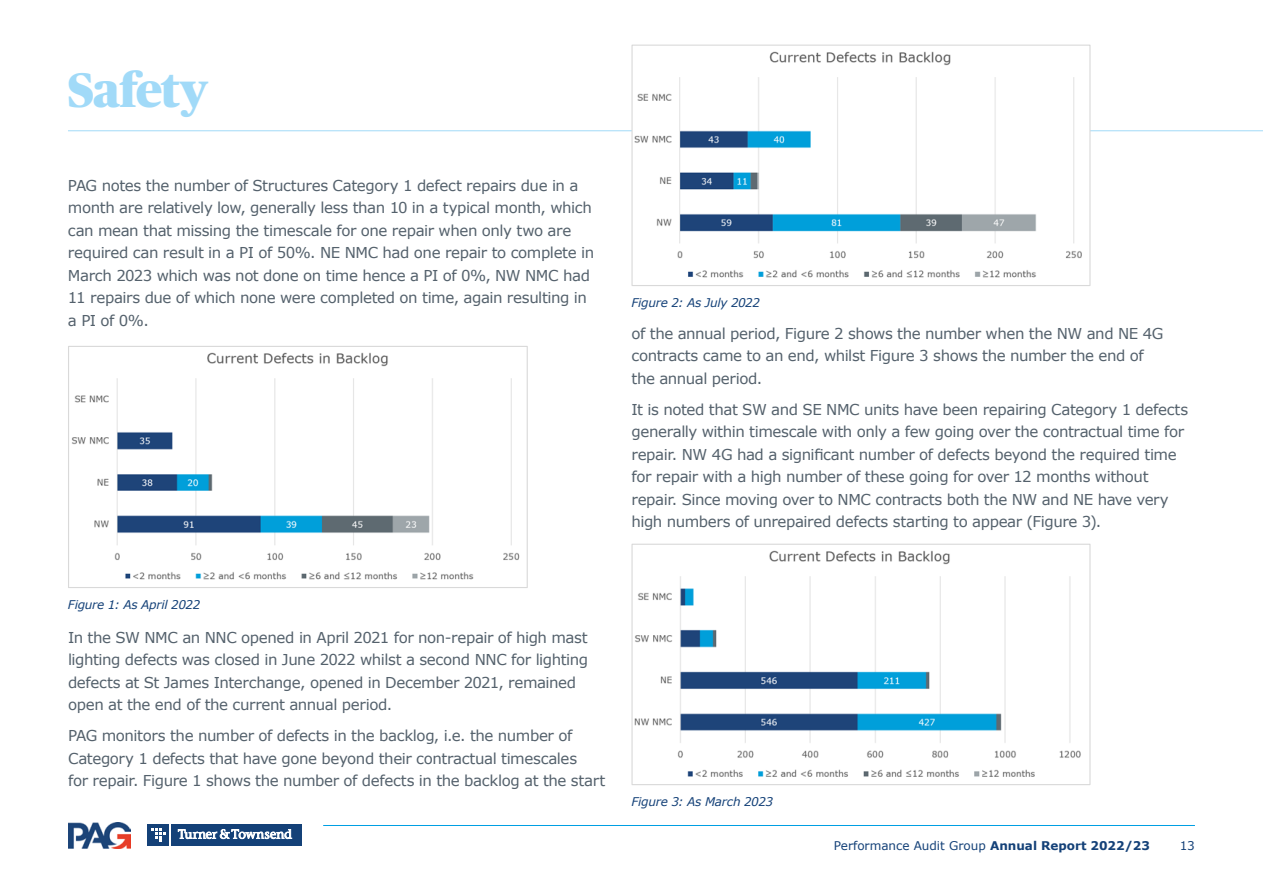
<style>
.page{position:relative;width:1263px;height:893px;background:#fff}
.page>*{position:absolute;margin:0;border:0;box-sizing:border-box;transform-origin:0 0}
.t1{font:900 48.3px "Publico Headline";letter-spacing:-.015em;color:#a1daf8}
.t2{font:15px/22.5px "Verdana";letter-spacing:-.025em;color:#54616c}
.t3{font:italic 12px "Verdana";letter-spacing:-.02em;color:#144178}
.t4{font:12px "Verdana";color:#144178}
.s1{font-weight:700}
</style>
<div class="page">
<hr style="left:323px;top:825px;width:872px;height:1px;background:#009fe3">
<div style="left:147px;top:824px;width:22px;height:22px;background:#144178"></div>
<svg style="left:152px;top:829px;width:13px;height:13px"></svg>
<div style="left:171px;top:824px;width:131px;height:22px;background:#144178"></div>
<svg style="left:178px;top:829px;width:114px;height:10px"></svg>
<img style="left:68px;top:822px;width:62px;height:27px">
<hr style="left:68px;top:130px;width:1195px;height:1px;background:#a1daf8">
<img style="left:72px;top:352px;width:448px;height:228px">
<div style="left:68px;top:346px;width:460px;height:242px;border:1px solid #d9d9d9"></div>
<img style="left:633px;top:51px;width:455px;height:227px">
<div style="left:631px;top:45px;width:459px;height:241px;border:1px solid #d9d9d9"></div>
<img style="left:634px;top:550px;width:447px;height:227px">
<div style="left:631px;top:544px;width:459px;height:241px;border:1px solid #d9d9d9"></div>
<h1 class="t1" style="left:68px;top:55px;width:142px">Safety</h1>
<p class="t2" style="left:68px;top:174px;width:528px">PAG notes the number of Structures Category 1 defect repairs due in a month are relatively low, generally less than 10 in a typical month, which can mean that missing the timescale for one repair when only two are required can result in a PI of 50%. NE NMC had one repair to complete in March 2023 which was not done on time hence a PI of 0%, NW NMC had 11 repairs due of which none were completed on time, again resulting in a PI of 0%.</p>
<p class="t3" style="left:631px;top:295px;width:130px">Figure 2: As July 2022</p>
<p class="t2" style="left:631px;top:322px;width:534px">of the annual period, Figure 2 shows the number when the NW and NE 4G contracts came to an end, whilst Figure 3 shows the number the end of the annual period.</p>
<p class="t2" style="left:631px;top:398px;width:558px">It is noted that SW and SE NMC units have been repairing Category 1 defects generally within timescale with only a few going over the contractual time for repair. NW 4G had a significant number of defects beyond the required time for repair with a high number of these going for over 12 months without repair. Since moving over to NMC contracts both the NW and NE have very high numbers of unrepaired defects starting to appear (Figure 3).</p>
<p class="t3" style="left:68px;top:597px;width:134px">Figure 1: As April 2022</p>
<p class="t2" style="left:68px;top:626px;width:522px">In the SW NMC an NNC opened in April 2021 for non-repair of high mast lighting defects was closed in June 2022 whilst a second NNC for lighting defects at St James Interchange, opened in December 2021, remained open at the end of the current annual period.</p>
<p class="t2" style="left:68px;top:724px;width:539px">PAG monitors the number of defects in the backlog, i.e. the number of<br>Category 1 defects that have gone beyond their contractual timescales<br>for repair. Figure 1 shows the number of defects in the backlog at the start</p>
<p class="t3" style="left:631px;top:794px;width:143px">Figure 3: As March 2023</p>
<p class="t4" style="left:834px;top:837px;width:318px">Performance Audit Group <span class="s1">Annual Report 2022/23</span></p>
<p class="t4" style="left:1180px;top:837px;width:17px">13</p>
</div>
